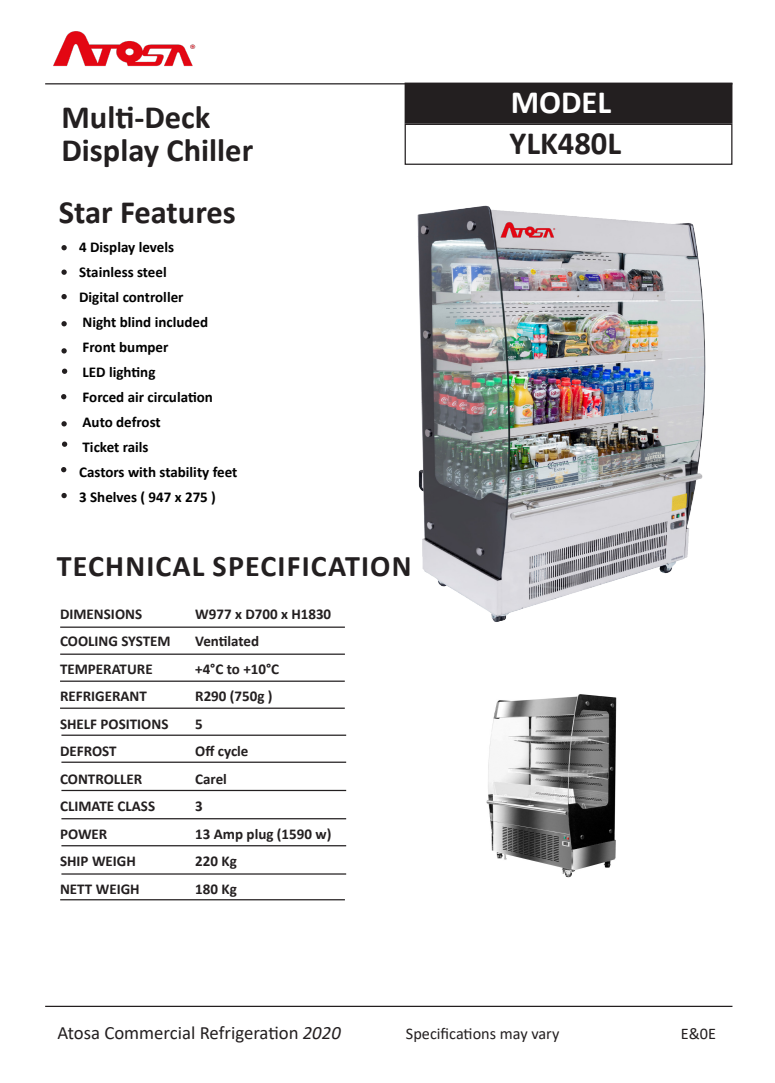
<style>
.page{position:relative;width:775px;height:1083px;background:#fff}
.page>*{position:absolute;margin:0;border:0;box-sizing:border-box;transform-origin:0 0}
.t1{font:700 32.5px "Calibri";color:#231f20}
.t2{font:700 32.5px "Calibri";color:#fff}
.t3{font:700 30px "Calibri";letter-spacing:.04em;color:#231f20}
.t4{font:18.75px "Calibri";color:#231f20}
.t5{font:16.25px "Calibri";color:#231f20}
.t6{font:700 15px "Calibri";color:#231f20}
.t7{font:700 15px "Calibri";color:#000}
.s1{font-style:italic}
</style>
<div class="page">
<hr style="left:45px;top:1005px;width:687px;height:1px;background:#231f20">
<img style="left:49px;top:31px;width:150px;height:54px">
<hr style="left:45px;top:83px;width:687px;height:1px;background:#231f20">
<div style="left:405px;top:83px;width:326px;height:40px;background:#231f20"></div>
<div style="left:404px;top:83px;width:328px;height:41px;border:1px solid #231f20"></div>
<div style="left:404px;top:124px;width:328px;height:41px;border:1px solid #231f20"></div>
<hr style="left:60px;top:626px;width:285px;height:1px;background:#231f20">
<hr style="left:60px;top:653px;width:285px;height:1px;background:#231f20">
<hr style="left:60px;top:680px;width:284px;height:1px;background:#231f20">
<hr style="left:60px;top:707px;width:284px;height:1px;background:#231f20">
<hr style="left:61px;top:734px;width:285px;height:1px;background:#231f20">
<hr style="left:61px;top:761px;width:285px;height:1px;background:#231f20">
<hr style="left:61px;top:789px;width:285px;height:2px;background:#231f20">
<hr style="left:61px;top:818px;width:285px;height:1px;background:#231f20">
<hr style="left:61px;top:845px;width:285px;height:1px;background:#231f20">
<hr style="left:61px;top:873px;width:285px;height:1px;background:#231f20">
<hr style="left:60px;top:899px;width:285px;height:1px;background:#231f20">
<img style="left:486px;top:694px;width:131px;height:184px">
<svg style="left:61px;top:245px;width:6px;height:5px"></svg>
<svg style="left:61px;top:269px;width:6px;height:6px"></svg>
<svg style="left:61px;top:294px;width:6px;height:5px"></svg>
<svg style="left:61px;top:321px;width:6px;height:5px"></svg>
<svg style="left:61px;top:348px;width:6px;height:5px"></svg>
<svg style="left:62px;top:368px;width:5px;height:6px"></svg>
<svg style="left:61px;top:394px;width:5px;height:5px"></svg>
<svg style="left:61px;top:421px;width:6px;height:5px"></svg>
<svg style="left:62px;top:441px;width:5px;height:6px"></svg>
<svg style="left:61px;top:467px;width:5px;height:5px"></svg>
<img style="left:417px;top:205px;width:289px;height:417px">
<div style="left:496px;top:217px;width:40px;height:22px;background:#d1d0d5"></div>
<img style="left:499px;top:212px;width:57px;height:35px">
<svg style="left:61px;top:493px;width:6px;height:5px"></svg>
<p class="t1" style="left:61px;top:94px;width:150px">Multi-Deck</p>
<p class="t1" style="left:61px;top:127px;width:193px">Display Chiller</p>
<p class="t1" style="left:59px;top:189px;width:179px">Star Features</p>
<p class="t7" style="left:79px;top:236px;width:96px">4 Display levels</p>
<p class="t7" style="left:79px;top:261px;width:89px">Stainless steel</p>
<p class="t7" style="left:79px;top:286px;width:106px">Digital controller</p>
<p class="t7" style="left:82px;top:311px;width:127px">Night blind included</p>
<p class="t7" style="left:82px;top:336px;width:87px">Front bumper</p>
<p class="t7" style="left:82px;top:361px;width:74px">LED lighting</p>
<p class="t7" style="left:82px;top:386px;width:132px">Forced air circulation</p>
<p class="t7" style="left:82px;top:411px;width:80px">Auto defrost</p>
<p class="t7" style="left:82px;top:436px;width:67px">Ticket rails</p>
<p class="t7" style="left:79px;top:461px;width:160px">Castors with stability feet</p>
<p class="t7" style="left:79px;top:486px;width:138px">3 Shelves ( 947 x 275 )</p>
<p class="t3" style="left:57px;top:544px;width:356px">TECHNICAL SPECIFICATION</p>
<p class="t6" style="left:60px;top:603px;width:83px">DIMENSIONS</p>
<p class="t6" style="left:195px;top:603px;width:137px">W977 x D700 x H1830</p>
<p class="t6" style="left:60px;top:630px;width:112px">COOLING SYSTEM</p>
<p class="t6" style="left:195px;top:630px;width:65px">Ventilated</p>
<p class="t6" style="left:60px;top:658px;width:94px">TEMPERATURE</p>
<p class="t6" style="left:195px;top:658px;width:85px">+4°C to +10°C</p>
<p class="t6" style="left:60px;top:685px;width:88px">REFRIGERANT</p>
<p class="t6" style="left:195px;top:685px;width:79px">R290 (750g )</p>
<p class="t6" style="left:60px;top:713px;width:110px">SHELF POSITIONS</p>
<p class="t6" style="left:195px;top:713px;width:9px">5</p>
<p class="t6" style="left:60px;top:740px;width:58px">DEFROST</p>
<p class="t6" style="left:195px;top:740px;width:55px">Off cycle</p>
<p class="t6" style="left:60px;top:768px;width:84px">CONTROLLER</p>
<p class="t6" style="left:195px;top:768px;width:33px">Carel</p>
<p class="t6" style="left:60px;top:795px;width:97px">CLIMATE CLASS</p>
<p class="t6" style="left:195px;top:795px;width:9px">3</p>
<p class="t6" style="left:60px;top:823px;width:49px">POWER</p>
<p class="t6" style="left:195px;top:823px;width:137px">13 Amp plug (1590 w)</p>
<p class="t6" style="left:60px;top:850px;width:77px">SHIP WEIGH</p>
<p class="t6" style="left:195px;top:850px;width:43px">220 Kg</p>
<p class="t6" style="left:60px;top:878px;width:81px">NETT WEIGH</p>
<p class="t6" style="left:195px;top:878px;width:43px">180 Kg</p>
<p class="t2" style="left:510px;top:79px;width:102px">MODEL</p>
<p class="t1" style="left:509px;top:121px;width:113px">YLK480L</p>
<p class="t4" style="left:57px;top:1019px;width:285px">Atosa Commercial Refrigeration <span class="s1">2020</span></p>
<p class="t5" style="left:405px;top:1022px;width:155px">Specifications may vary</p>
<p class="t5" style="left:680px;top:1022px;width:37px">E&amp;0E</p>
</div>
